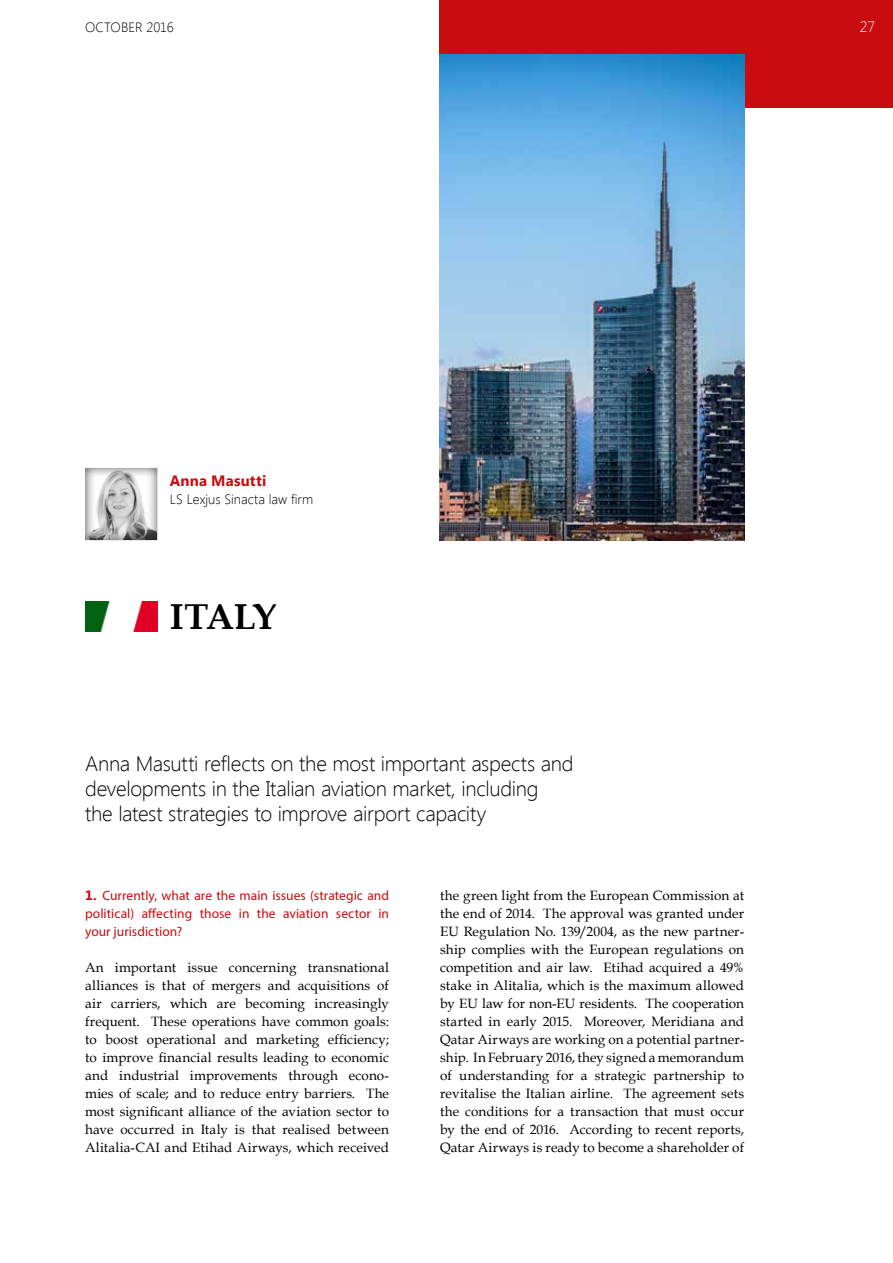
<style>
.page{position:relative;width:893px;height:1263px;background:#fff}
.page>*{position:absolute;margin:0;border:0;box-sizing:border-box;transform-origin:0 0}
.t1{font:700 36px "Book Antiqua";letter-spacing:-.035em;color:#000}
.t2{font:300 21px/25.2px "Segoe UI";letter-spacing:-.015em;color:#000}
.t3{font:700 15px "Segoe UI";letter-spacing:.01em;color:#c90c0f}
.t4{font:300 15px "Segoe UI";color:#fff}
.t5{font:13.5px/18px "Book Antiqua";letter-spacing:.01em;color:#000;text-align:justify}
.t6{font:13.5px/18px "Myriad Pro";letter-spacing:.005em;color:#c90c0f;text-align:justify}
.t7{font:300 13.5px "Segoe UI";letter-spacing:.005em;color:#000}
.s1{font-family:"Segoe UI";font-weight:700}
</style>
<div class="page">
<div style="left:440px;top:0;width:453px;height:108px;background:#c90c0f"></div>
<img style="left:85px;top:602px;width:72px;height:30px">
<div style="left:84px;top:466px;width:75px;height:75px;background:#000;opacity:.75"></div>
<img style="left:440px;top:54px;width:304px;height:486px">
<p class="t7" style="left:85px;top:18px;width:90px">OCTOBER 2016</p>
<p class="t4" style="left:860px;top:17px;width:17px">27</p>
<p class="t3" style="left:170px;top:470px;width:98px">Anna Masutti</p>
<p class="t7" style="left:170px;top:490px;width:145px">LS Lexjus Sinacta law firm</p>
<h1 class="t1" style="left:170px;top:592px;width:108px">ITALY</h1>
<h2 class="t2" style="left:85px;top:750px;width:490px">Anna Masutti reflects on the most important aspects and developments in the Italian aviation market, including<br>the latest strategies to improve airport capacity</h2>
<p class="t6" style="left:85px;top:886px;width:306px"><span class="s1">1.</span> Currently, what are the main issues (strategic and political) affecting those in the aviation sector in your jurisdiction?</p>
<p class="t5" style="left:85px;top:958px;width:306px">An important issue concerning transnational alliances is that of mergers and acquisitions of air carriers, which are becoming increasingly frequent. These operations have common goals: to boost operational and marketing efficiency; to improve financial results leading to economic and industrial improvements through econo&shy;mies of scale; and to reduce entry barriers. The most significant alliance of the aviation sector to have occurred in Italy is that realised between Alitalia-CAI and Etihad Airways, which received</p>
<p class="t5" style="left:440px;top:886px;width:306px">the green light from the European Commission at the end of 2014. The approval was granted under EU Regulation No. 139/2004, as the new partner&shy;ship complies with the European regulations on competition and air law. Etihad acquired a 49% stake in Alitalia, which is the maximum allowed by EU law for non-EU residents. The cooperation started in early 2015. Moreover, Meridiana and Qatar Airways are working on a potential partner&shy;ship. In February 2016, they signed a memorandum of understanding for a strategic partnership to revitalise the Italian airline. The agreement sets the conditions for a transaction that must occur by the end of 2016. According to recent reports, Qatar Airways is ready to become a shareholder of</p>
</div>
